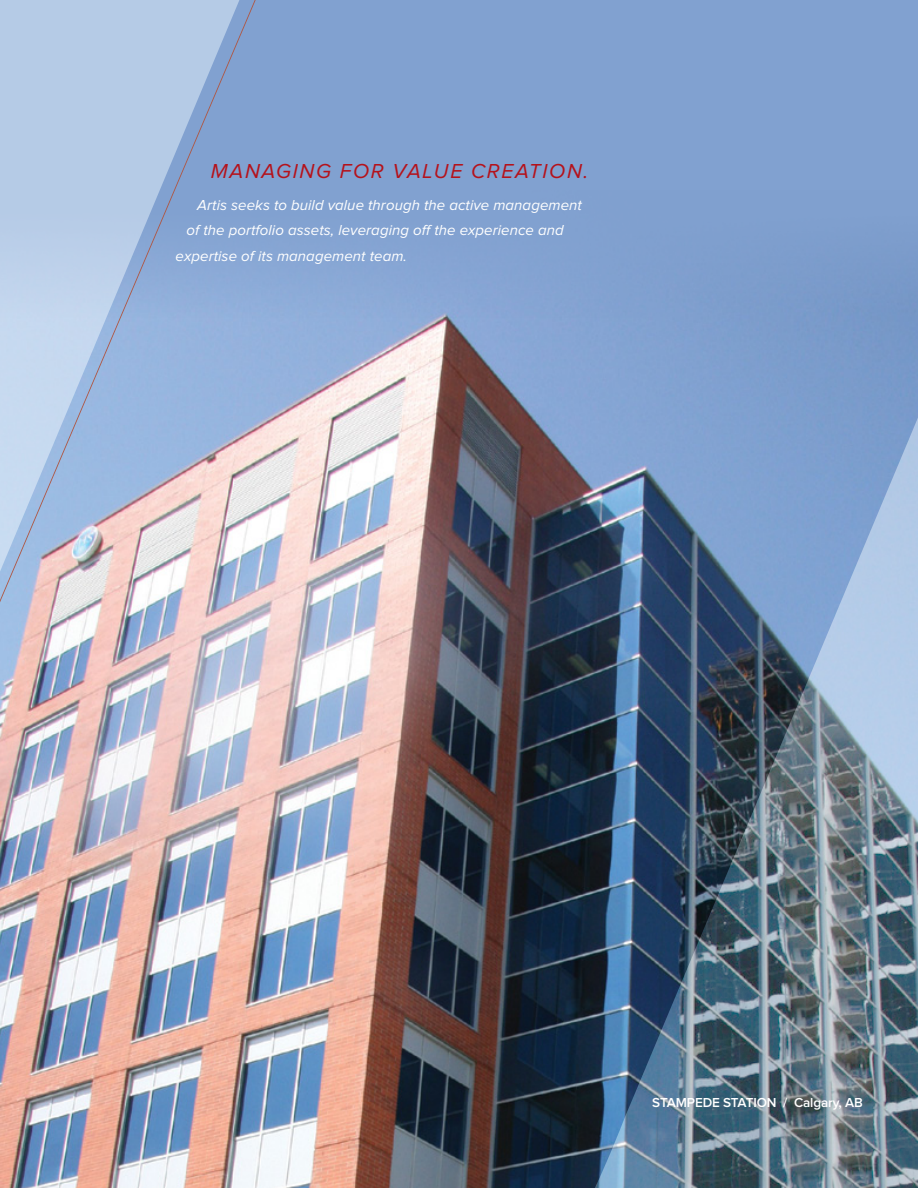
<style>
.page{position:relative;width:918px;height:1188px;background:#81a1d0}
.page>*{position:absolute;margin:0;border:0;box-sizing:border-box;transform-origin:0 0}
.t1{font:italic 21px "Proxima Nova";letter-spacing:.08em;color:#b5121b}
.t2{font:italic 15px "Proxima Nova";letter-spacing:.005em;color:#fff}
.t3{font:600 13.5px "Proxima Nova";letter-spacing:-.01em;color:#fff}
</style>
<div class="page">
<img style="left:362px;top:277px;width:556px;height:911px">
<svg style="left:362px;top:277px;width:88px;height:348px"></svg>
<img style="left:0;top:0;width:362px;height:1188px">
<img style="left:460px;top:384px;width:458px;height:804px">
<h1 class="t1" style="left:211px;top:161px;width:379px">Managing for value creation.</h1>
<p class="t2" style="left:197px;top:198px;width:387px">Artis seeks to build value through the active management</p>
<p class="t2" style="left:186px;top:223px;width:379px">of the portfolio assets, leveraging off the experience and</p>
<p class="t2" style="left:176px;top:249px;width:233px">expertise of its management team.</p>
<p class="t3" style="left:652px;top:1096px;width:212px">STAMPEDE STATION / CALGARY, AB</p>
</div>
